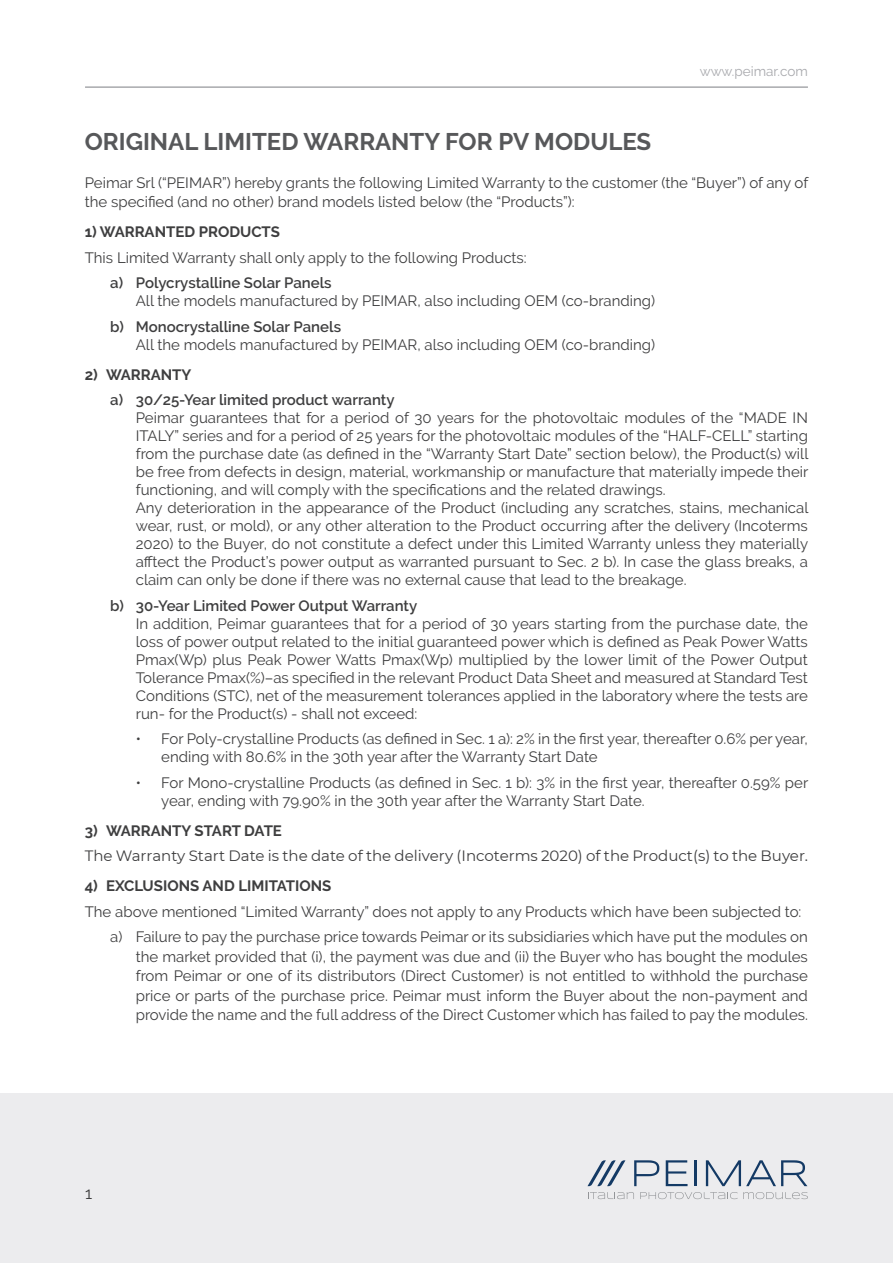
<style>
.page{position:relative;width:893px;height:1263px;background:#fff}
.page>*{position:absolute;margin:0;border:0;box-sizing:border-box;transform-origin:0 0}
.Titolo{font:700 24px "Raleway";color:#57585a}
.t1{font:16.5px "Raleway";color:#3e3e3f}
.Testo_Elenchi{font:15px/18px "Raleway";color:#3e3e3f;text-align:justify}
.Testo_Elenchi_1{font:15px/19.5px "Raleway";color:#3e3e3f;text-align:justify}
.Testo{font:15px/19.5px "Raleway";color:#3e3e3f}
.Sottoelenco{font:15px/18px "Raleway";color:#3e3e3f}
.Titolo_Elenco_1{font:600 15px "Raleway";color:#3e3e3f}
.Testo-2{font:15px "Montserrat";color:#3e3e3f}
.Capitolo{font:700 15px "Raleway";color:#3e3e3f}
.t2{font:13.5px "Raleway";color:#a8a9ad}
</style>
<div class="page">
<div style="left:0;top:1093px;width:893px;height:170px;background:#ececee"></div>
<svg style="left:634px;top:1160px;width:25px;height:26px"></svg>
<svg style="left:666px;top:1160px;width:21px;height:26px"></svg>
<hr style="left:695px;top:1160px;width:2px;height:26px;background:#143a65">
<svg style="left:706px;top:1160px;width:101px;height:26px"></svg>
<svg style="left:587px;top:1160px;width:38px;height:26px"></svg>
<svg style="left:588px;top:1192px;width:46px;height:7px"></svg>
<svg style="left:640px;top:1192px;width:97px;height:7px"></svg>
<svg style="left:743px;top:1192px;width:65px;height:7px"></svg>
<hr style="left:85px;top:86px;width:723px;height:2px;background:#a8a9ad">
<p class="t2" style="left:700px;top:64px;width:110px">www.peimar.com</p>
<p class="Titolo" style="left:85px;top:128px;width:568px">ORIGINAL LIMITED WARRANTY FOR PV MODULES</p>
<p class="Testo" style="left:85px;top:173px;width:725px">Peimar Srl (“PEIMAR”) hereby grants the following Limited Warranty to the customer (the “Buyer”) of any of the specified (and no other) brand models listed below (the “Products”):</p>
<p class="Capitolo" style="left:85px;top:223px;width:197px">1) WARRANTED PRODUCTS</p>
<p class="Testo" style="left:85px;top:248px;width:443px">This Limited Warranty shall only apply to the following Products:</p>
<p class="Titolo_Elenco_1" style="left:110px;top:274px;width:223px">a) Polycrystalline Solar Panels</p>
<p class="Testo_Elenchi" style="left:136px;top:292px;width:521px">All the models manufactured by PEIMAR, also including OEM (co-branding)</p>
<p class="Titolo_Elenco_1" style="left:110px;top:318px;width:232px">b) Monocrystalline Solar Panels</p>
<p class="Testo_Elenchi" style="left:136px;top:335px;width:521px">All the models manufactured by PEIMAR, also including OEM (co-branding)</p>
<p class="Capitolo" style="left:85px;top:366px;width:108px">2) WARRANTY</p>
<p class="Titolo_Elenco_1" style="left:110px;top:391px;width:286px">a) 30/25-Year limited product warranty</p>
<p class="Testo_Elenchi" style="left:136px;top:409px;width:674px">Peimar guarantees that for a period of 30 years for the photovoltaic modules of the “MADE IN ITALY” series and for a period of 25 years for the photovoltaic modules of the “HALF-CELL” starting from the purchase date (as defined in the “Warranty Start Date” section below), the Product(s) will be free from defects in design, material, workmanship or manufacture that materially impede their functioning, and will comply with the specifications and the related drawings.</p>
<p class="Testo_Elenchi" style="left:136px;top:499px;width:674px">Any deterioration in the appearance of the Product (including any scratches, stains, mechanical wear, rust, or mold), or any other alteration to the Product occurring after the delivery (Incoterms 2020) to the Buyer, do not constitute a defect under this Limited Warranty unless they materially afftect the Product’s power output as warranted pursuant to Sec. 2 b). In case the glass breaks, a claim can only be done if there was no external cause that lead to the breakage.</p>
<p class="Titolo_Elenco_1" style="left:110px;top:597px;width:309px">b) 30-Year Limited Power Output Warranty</p>
<p class="Testo_Elenchi" style="left:136px;top:614px;width:674px">In addition, Peimar guarantees that for a period of 30 years starting from the purchase date, the loss of power output related to the initial guaranteed power which is defined as Peak Power Watts Pmax(Wp) plus Peak Power Watts Pmax(Wp) multiplied by the lower limit of the Power Output Tolerance Pmax(%)–as specified in the relevant Product Data Sheet and measured at Standard Test Conditions (STC), net of the measurement tolerances applied in the laboratory where the tests are run- for the Product(s) - shall not exceed:</p>
<p class="Sottoelenco" style="left:161px;top:730px;width:648px;text-indent:-26px">• For Poly-crystalline Products (as defined in Sec. 1 a): 2% in the first year, thereafter 0.6% per year, ending with 80.6% in the 30th year after the Warranty Start Date</p>
<p class="Sottoelenco" style="left:161px;top:773px;width:648px;text-indent:-26px">• For Mono-crystalline Products (as defined in Sec. 1 b): 3% in the first year, thereafter 0.59% per year, ending with 79.90% in the 30th year after the Warranty Start Date.</p>
<p class="Capitolo" style="left:85px;top:822px;width:199px">3) WARRANTY START DATE</p>
<p class="Testo-2" style="left:85px;top:845px;width:725px">The Warranty Start Date is the date of the delivery (Incoterms 2020) of the Product(s) to the Buyer.</p>
<p class="Capitolo" style="left:85px;top:877px;width:248px">4) EXCLUSIONS AND LIMITATIONS</p>
<p class="Testo" style="left:85px;top:902px;width:718px">The above mentioned “Limited Warranty” does not apply to any Products which have been subjected to:</p>
<p class="Testo_Elenchi_1" style="left:136px;top:927px;width:674px;text-indent:-26px">a) Failure to pay the purchase price towards Peimar or its subsidiaries which have put the modules on the market provided that (i), the payment was due and (ii) the Buyer who has bought the modules from Peimar or one of its distributors (Direct Customer) is not entitled to withhold the purchase price or parts of the purchase price. Peimar must inform the Buyer about the non-payment and provide the name and the full address of the Direct Customer which has failed to pay the modules.</p>
<p class="t1" style="left:85px;top:1184px;width:9px">1</p>
</div>
